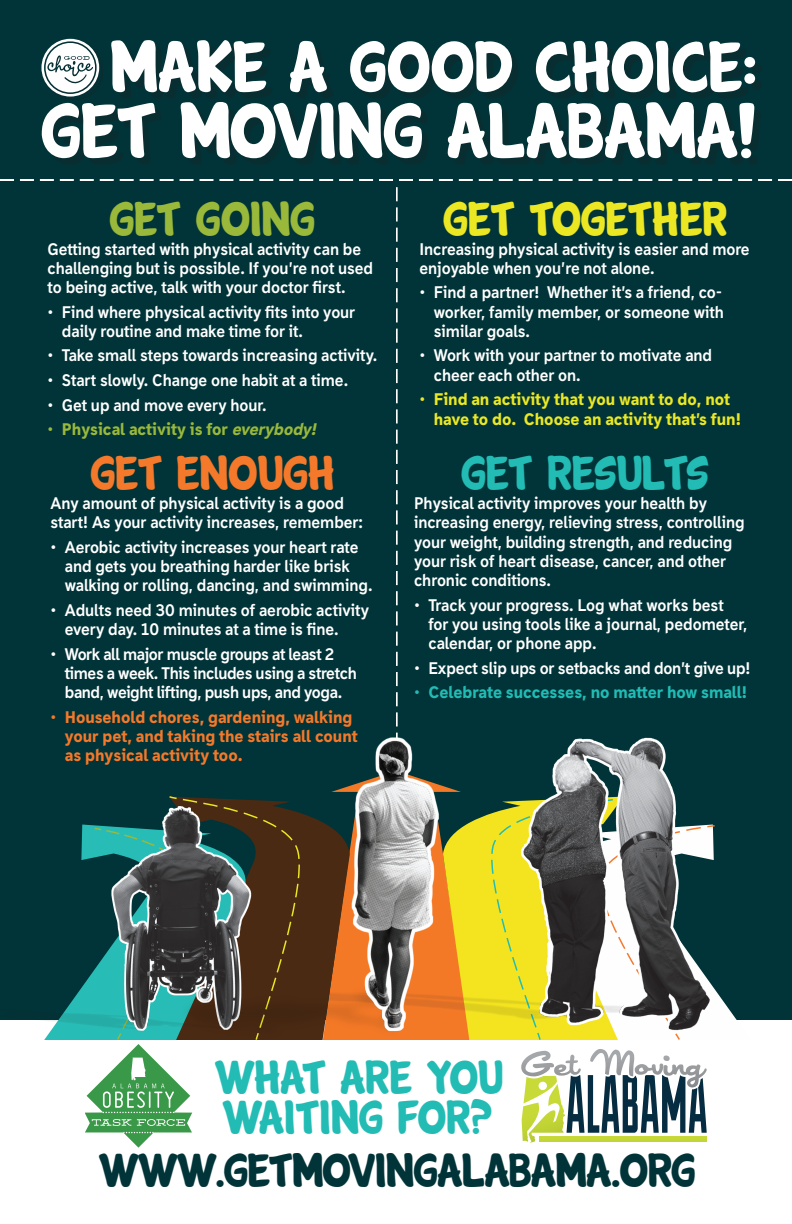
<style>
.page{position:relative;width:792px;height:1224px;background:#fff}
.page>*{position:absolute;margin:0;border:0;box-sizing:border-box;transform-origin:0 0}
.t1{font:78.9px "Cartwheel";color:#fff}
.t2{font:73.2px "Cartwheel";color:#fff}
.t3{font:49px "Cartwheel";color:#ebe823}
.t4{font:49px "Cartwheel";letter-spacing:-.01em;color:#22bcb5}
.t5{font:49px "Cartwheel";color:#f4792a}
.t6{font:49px "Cartwheel";color:#9ab93b}
.t7{font:48px "Cartwheel";letter-spacing:-.01em;color:#003438}
.t8{font:48px/40.6px "Cartwheel";color:#22bcb5}
.t9{font:800 16px/19.2px "Madras";color:#fff}
.t10{font:800 16px/19.2px "Madras";letter-spacing:-.02em;color:#fff}
.t11{font:900 16px/19.2px "Madras";color:#f4792a}
.t12{font:900 16px/19.2px "Madras";color:#ebe823}
.t13{font:900 16px "Madras";color:#22bcb5}
.t14{font:900 16px "Madras";color:#9ab93b}
.s1{font-style:italic}
</style>
<div class="page">
<div style="left:0;top:0;width:792px;height:1020px;background:#003438"></div>
<svg style="left:41px;top:39px;width:58px;height:58px"></svg>
<svg style="left:0;top:179px;width:792px;height:2px"></svg>
<svg style="left:396px;top:187px;width:2px;height:510px"></svg>
<img style="left:43px;top:824px;width:42px;height:216px">
<img style="left:396px;top:697px;width:341px;height:343px">
<img style="left:301px;top:734px;width:143px;height:306px">
<svg style="left:521px;top:1049px;width:186px;height:94px"></svg>
<div style="left:539px;top:1136px;width:168px;height:5px;background:#c6d836"></div>
<svg style="left:85px;top:796px;width:216px;height:352px"></svg>
<h2 class="t2" style="left:111px;top:37px;width:647px">MAKE A GOOD CHOICE:</h2>
<h1 class="t1" style="left:41px;top:99px;width:717px">GET MOVING ALABAMA!</h1>
<h3 class="t6" style="left:110px;top:199px;width:25px">GET</h3>
<h3 class="t6" style="left:196px;top:199px;width:120px">GOING</h3>
<p class="t9" style="left:48px;top:239px;width:327px">Getting started with physical activity can be challenging but is possible. If you’re not used to being active, talk with your doctor first.</p>
<p class="t9" style="left:62px;top:302px;width:295px;text-indent:-14px">• Find where physical activity fits into your daily routine and make time for it.</p>
<p class="t9" style="left:48px;top:346px;width:331px">• Take small steps towards increasing activity.</p>
<p class="t9" style="left:48px;top:371px;width:302px">• Start slowly. Change one habit at a time.</p>
<p class="t9" style="left:48px;top:395px;width:221px">• Get up and move every hour.</p>
<p class="t14" style="left:48px;top:419px;width:270px">• Physical activity is for <span class="s1">everybody!</span></p>
<h3 class="t5" style="left:91px;top:454px;width:165px">GET ENOUGH</h3>
<p class="t9" style="left:50px;top:494px;width:314px">Any amount of physical activity is a good start! As your activity increases, remember:</p>
<p class="t9" style="left:65px;top:538px;width:309px;text-indent:-14px">• Aerobic activity increases your heart rate and gets you breathing harder like brisk walking or rolling, dancing, and swimming.</p>
<p class="t9" style="left:65px;top:601px;width:306px;text-indent:-14px">• Adults need 30 minutes of aerobic activity every day. 10 minutes at a time is fine.</p>
<p class="t10" style="left:65px;top:644px;width:293px;text-indent:-14px">• Work all major muscle groups at least 2 times a week. This includes using a stretch band, weight lifting, push ups, and yoga.</p>
<p class="t11" style="left:65px;top:707px;width:294px;text-indent:-14px">• Household chores, gardening, walking your pet, and taking the stairs all count as physical activity too.</p>
<h3 class="t3" style="left:443px;top:199px;width:285px">GET TOGETHER</h3>
<p class="t9" style="left:419px;top:239px;width:332px">Increasing physical activity is easier and more enjoyable when you’re not alone.</p>
<p class="t9" style="left:434px;top:283px;width:292px;text-indent:-14px">• Find a partner! Whether it’s a friend, co&shy;worker, family member, or someone with similar goals.</p>
<p class="t9" style="left:434px;top:346px;width:280px;text-indent:-14px">• Work with your partner to motivate and cheer each other on.</p>
<p class="t12" style="left:434px;top:390px;width:309px;text-indent:-14px">• Find an activity that you want to do, not have to do. Choose an activity that’s fun!</p>
<h3 class="t4" style="left:461px;top:454px;width:249px">GET RESULTS</h3>
<p class="t9" style="left:414px;top:494px;width:332px">Physical activity improves your health by increasing energy, relieving stress, controlling your weight, building strength, and reducing your risk of heart disease, cancer, and other chronic conditions.</p>
<p class="t9" style="left:428px;top:595px;width:320px;text-indent:-14px">• Track your progress. Log what works best for you using tools like a journal, pedometer, calendar, or phone app.</p>
<p class="t9" style="left:414px;top:658px;width:338px">• Expect slip ups or setbacks and don’t give up!</p>
<p class="t13" style="left:414px;top:682px;width:335px">• Celebrate successes, no matter how small!</p>
<h3 class="t8" style="left:215px;top:1058px;width:290px">WHAT ARE YOU<br>WAITING FOR?</h3>
<h3 class="t7" style="left:99px;top:1151px;width:598px">WWW.GETMOVINGALABAMA.ORG</h3>
</div>
